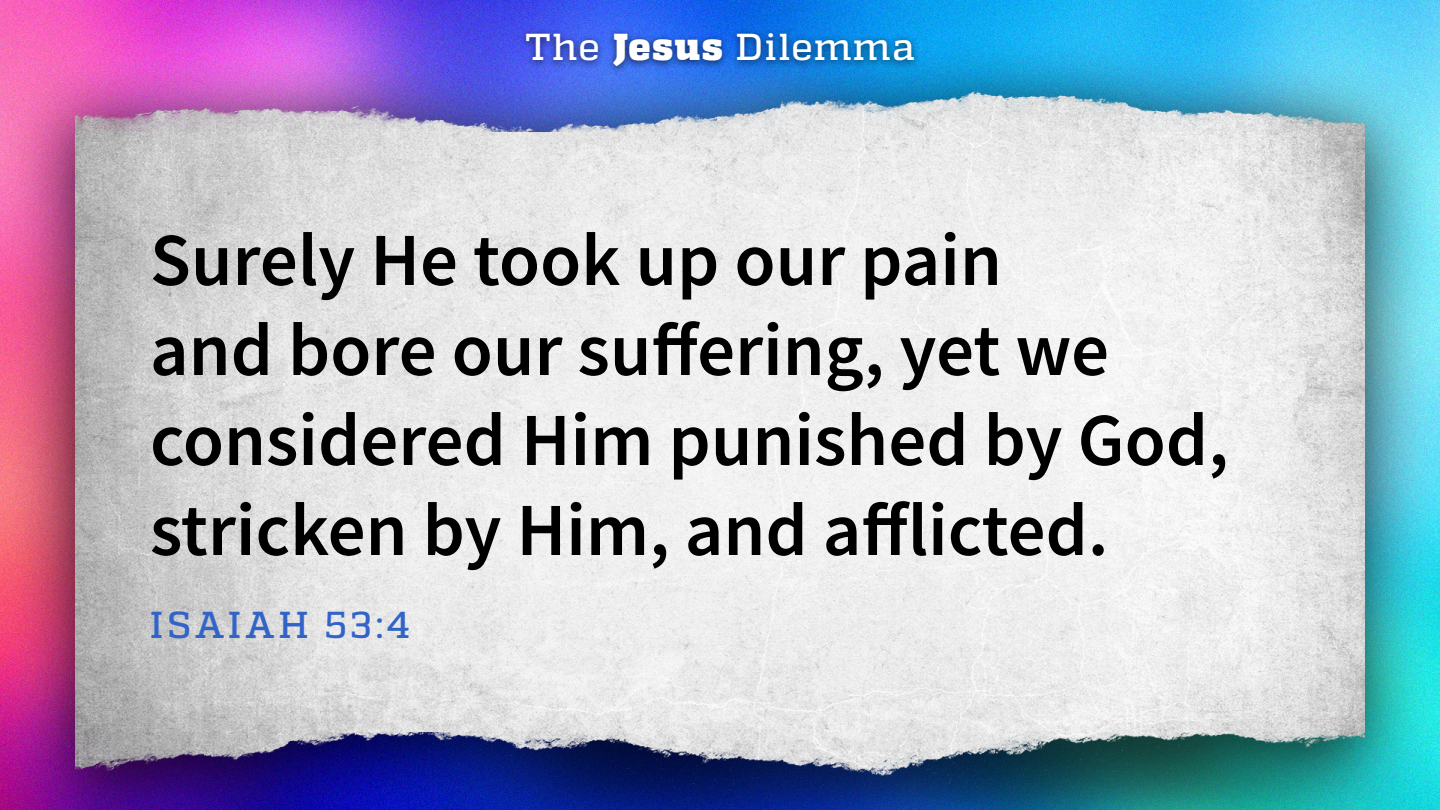
<style>
.page{position:relative;width:1440px;height:810px;background:#fff}
.page>*{position:absolute;margin:0;border:0;box-sizing:border-box;transform-origin:0 0}
.t1{font:600 75px/90px "Source Sans Pro";color:#000}
.t2{font:500 37.5px "Quadon";letter-spacing:.035em;color:#fff}
.t3{font:500 37.5px "Quadon";letter-spacing:.1em;color:#3264c8}
.s1{font-weight:900}
</style>
<div class="page">
<img style="left:0;top:0;width:1440px;height:810px">
<div style="left:519px;top:28px;width:403px;height:47px;background:#000;opacity:.65"></div>
<p class="t2" style="left:525px;top:25px;width:391px">The <span class="s1">Jesus</span> Dilemma</p>
<p class="t1" style="left:150px;top:214px;width:1080px">Surely He took up our pain<br>and bore our suffering, yet we considered Him punished by God, stricken by Him, and afflicted.</p>
<p class="t3" style="left:150px;top:603px;width:261px">ISAIAH 53:4</p>
</div>
